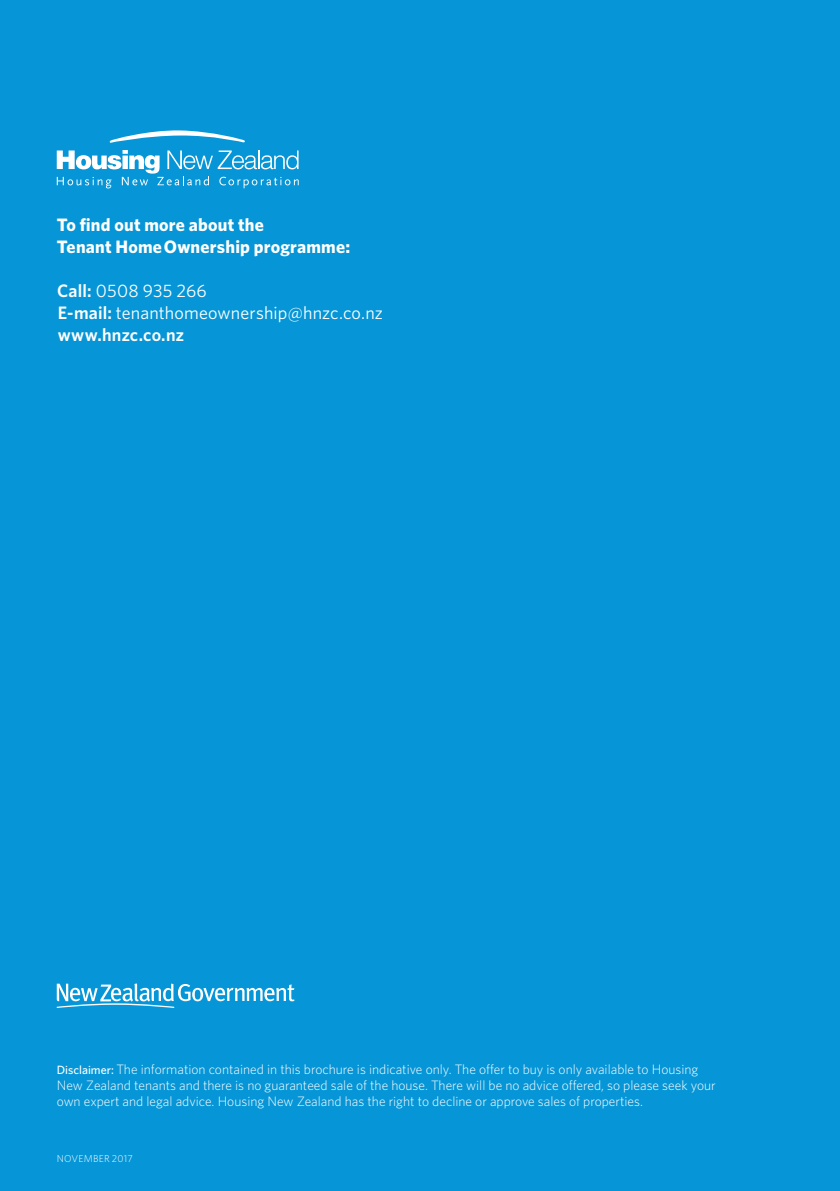
<style>
.page{position:relative;width:840px;height:1191px;background:#fff}
.page>*{position:absolute;margin:0;border:0;box-sizing:border-box;transform-origin:0 0}
.t1{font:18px/22px "Whitney";letter-spacing:.01em;color:#fff}
.t2{font:700 18px/22px "Whitney";letter-spacing:.01em;color:#fff}
.t3{font:300 13.6px/16px "Whitney";color:#fff}
.t4{font:300 10px "Whitney";letter-spacing:.02em;color:#fff}
.s1{font-weight:600}
.s2{font-weight:500;font-size:12px}
</style>
<div class="page">
<div style="left:0;top:0;width:839px;height:1191px;background:#0696d7"></div>
<svg style="left:57px;top:983px;width:237px;height:25px"></svg>
<svg style="left:109px;top:130px;width:136px;height:13px"></svg>
<svg style="left:57px;top:150px;width:241px;height:38px"></svg>
<h1 class="t2" style="left:57px;top:213px;width:295px">To find out more about the<br>Tenant Home Ownership programme:</h1>
<h1 class="t1" style="left:57px;top:279px;width:327px"><span class="s1">Call:</span> 0508 935 266<br><span class="s1">E-mail:</span> tenanthomeownership@hnzc.co.nz <span class="s1">www.hnzc.co.nz</span></h1>
<p class="t3" style="left:57px;top:1060px;width:660px"><span class="s2">Disclaimer:</span> The information contained in this brochure is indicative only. The offer to buy is only available to Housing<br>New Zealand tenants and there is no guaranteed sale of the house. There will be no advice offered, so please seek your own expert and legal advice. Housing New Zealand has the right to decline or approve sales of properties.</p>
<p class="t4" style="left:57px;top:1151px;width:77px">NOVEMBER 2017</p>
</div>
